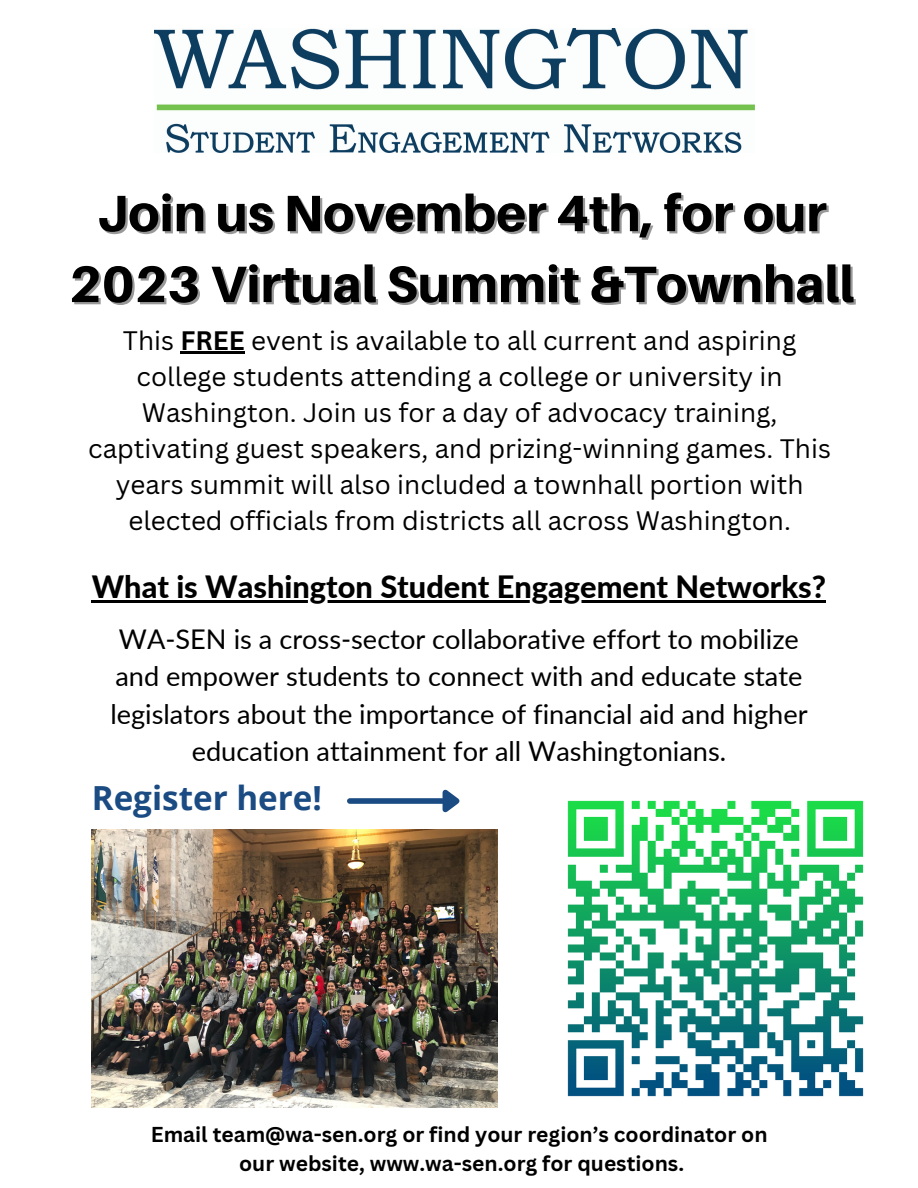
<style>
.page{position:relative;width:918px;height:1188px;background:#fff}
.page>*{position:absolute;margin:0;border:0;box-sizing:border-box;transform-origin:0 0}
.t1{font:800 51.15px/70.8px "Aileron";color:#000;text-align:center}
.t2{font:700 33.15px "Open Sans";color:#1a4b82}
.t3{font:800 30.75px "Lato";color:#000}
.t4{font:27.15px/37.3px "Lato";color:#000;text-align:center}
.t5{font:26.1px/36px "Canva Sans";color:#000;text-align:center}
.t6{font:700 21px "Canva Sans";color:#000}
.s1{font-weight:700}
</style>
<div class="page">
<img style="left:92px;top:829px;width:406px;height:278px">
<div style="left:350px;top:798px;width:93px;height:6px;background:#1a4b82"></div>
<svg style="left:437px;top:789px;width:23px;height:24px"></svg>
<img style="left:154px;top:29px;width:601px;height:123px">
<img style="left:567px;top:800px;width:297px;height:297px">
<hr style="left:180px;top:352px;width:65px;height:2px;background:#000">
<hr style="left:92px;top:600px;width:734px;height:2px;background:#000">
<p class="t1" style="left:69px;top:177px;width:787px">Join us November 4th, for our<br>2023 Virtual Summit &amp;Townhall</p>
<p class="t5" style="left:88px;top:322px;width:744px">This <span class="s1">FREE</span> event is available to all current and aspiring college students attending a college or university in Washington. Join us for a day of advocacy training, captivating guest speakers, and prizing-winning games. This years summit will also included a townhall portion with elected officials from districts all across Washington.</p>
<p class="t3" style="left:92px;top:568px;width:736px">What is Washington Student Engagement Networks?</p>
<p class="t4" style="left:110px;top:620px;width:699px">WA-SEN is a cross-sector collaborative effort to mobilize and empower students to connect with and educate state legislators about the importance of financial aid and higher education attainment for all Washingtonians.</p>
<p class="t2" style="left:92px;top:774px;width:232px">Register here!</p>
<p class="t6" style="left:151px;top:1119px;width:618px">Email team@wa-sen.org or find your region’s coordinator on</p>
<p class="t6" style="left:239px;top:1148px;width:446px">our website, www.wa-sen.org for questions.</p>
</div>
